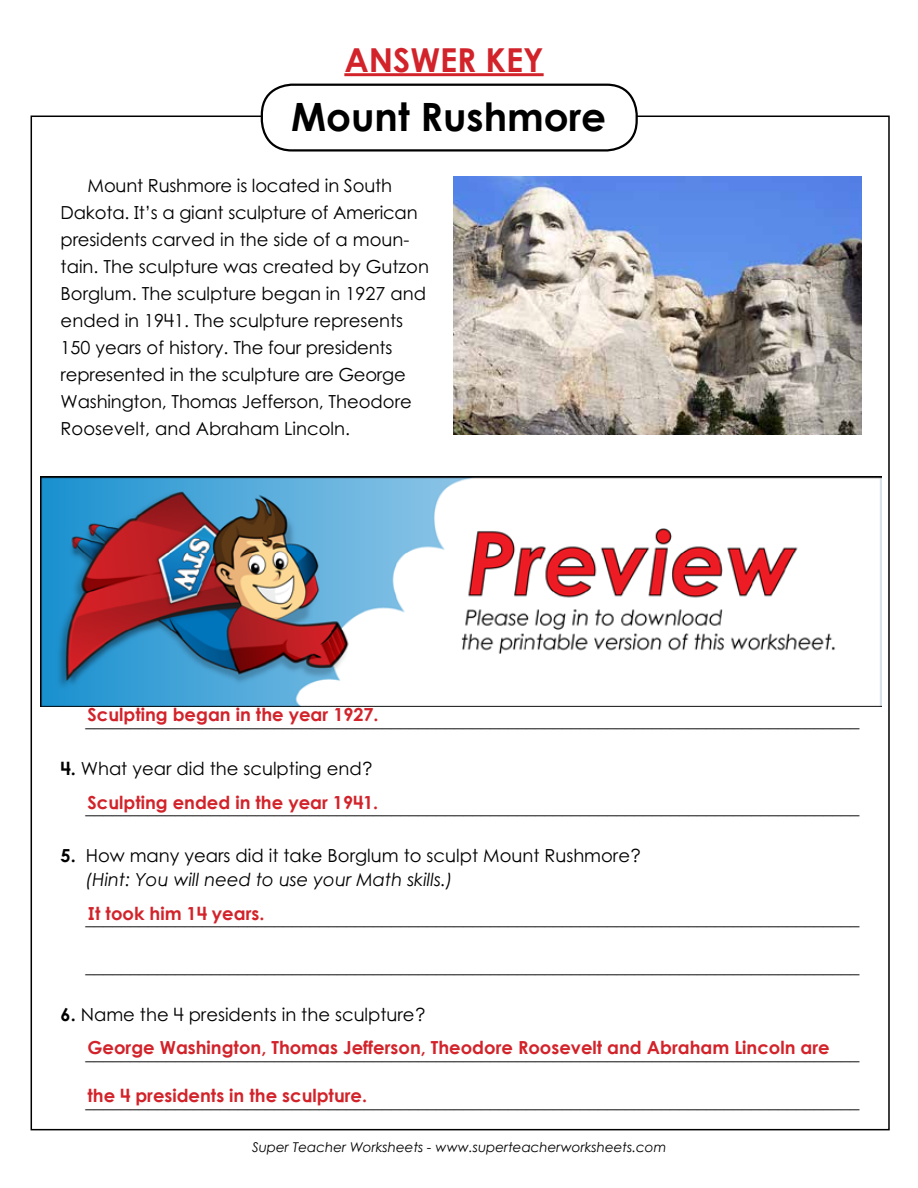
<style>
.page{position:relative;width:918px;height:1188px;background:#fff}
.page>*{position:absolute;margin:0;border:0;box-sizing:border-box;transform-origin:0 0}
.t1{font:700 39px "Century Gothic 2";color:#000}
.t2{font:700 33px "Century Gothic 2";color:#d2232a}
.t3{font:18px/27px "Century STW4";color:#000}
.t4{font:700 18px "Century STW4";color:#d2232a}
.t5{font:italic 13.5px "Century Gothic 2";color:#000}
.s1{font-weight:700}
.s2{font-style:italic}
</style>
<div class="page">
<div style="left:261px;top:84px;width:377px;height:68px;border:2px solid #000;border-radius:30px"></div>
<img style="left:454px;top:177px;width:408px;height:258px">
<hr style="left:344px;top:73px;width:200px;height:3px;background:#d2232a">
<img style="left:41px;top:477px;width:840px;height:229px">
<h2 class="t2" style="left:344px;top:35px;width:201px">ANSWER KEY</h2>
<h1 class="t1" style="left:291px;top:87px;width:317px">Mount Rushmore</h1>
<p class="t3" style="left:61px;top:171px;width:370px;text-indent:27px">Mount Rushmore is located in South Dakota. It’s a giant sculpture of American presidents carved in the side of a moun&shy;tain. The sculpture was created by Gutzon Borglum. The sculpture began in 1927 and ended in 1941. The sculpture represents 150 years of history. The four presidents represented in the sculpture are George Washington, Thomas Jefferson, Theodore Roosevelt, and Abraham Lincoln.</p>
<p class="t4" style="left:87px;top:701px;width:293px">Sculpting began in the year 1927.</p>
<p class="t3" style="left:86px;top:707px;width:775px">______________________________________________________________________________________</p>
<p class="t3" style="left:86px;top:749px;width:775px;line-height:39px;text-indent:-25px"><span class="s1">4.</span> What year did the sculpting end? ______________________________________________________________________________________</p>
<p class="t3" style="left:86px;top:843px;width:556px;line-height:24px;text-indent:-25px"><span class="s1">5.</span> How many years did it take Borglum to sculpt Mount Rushmore? <span class="s2">(Hint: You will need to use your Math skills.)</span></p>
<p class="t3" style="left:86px;top:905px;width:776px">______________________________________________________________________________________</p>
<p class="t4" style="left:87px;top:789px;width:292px">Sculpting ended in the year 1941.</p>
<p class="t4" style="left:87px;top:900px;width:178px">It took him 14 years.</p>
<p class="t3" style="left:86px;top:953px;width:776px">______________________________________________________________________________________</p>
<p class="t3" style="left:86px;top:995px;width:776px;line-height:39px;text-indent:-25px"><span class="s1">6.</span> Name the 4 presidents in the sculpture? ______________________________________________________________________________________</p>
<p class="t4" style="left:87px;top:1033px;width:744px">George Washington, Thomas Jefferson, Theodore Roosevelt and Abraham Lincoln are</p>
<p class="t4" style="left:87px;top:1082px;width:281px">the 4 presidents in the sculpture.</p>
<p class="t3" style="left:86px;top:1088px;width:776px">______________________________________________________________________________________</p>
<p class="t5" style="left:252px;top:1137px;width:416px">Super Teacher Worksheets - www.superteacherworksheets.com</p>
</div>
